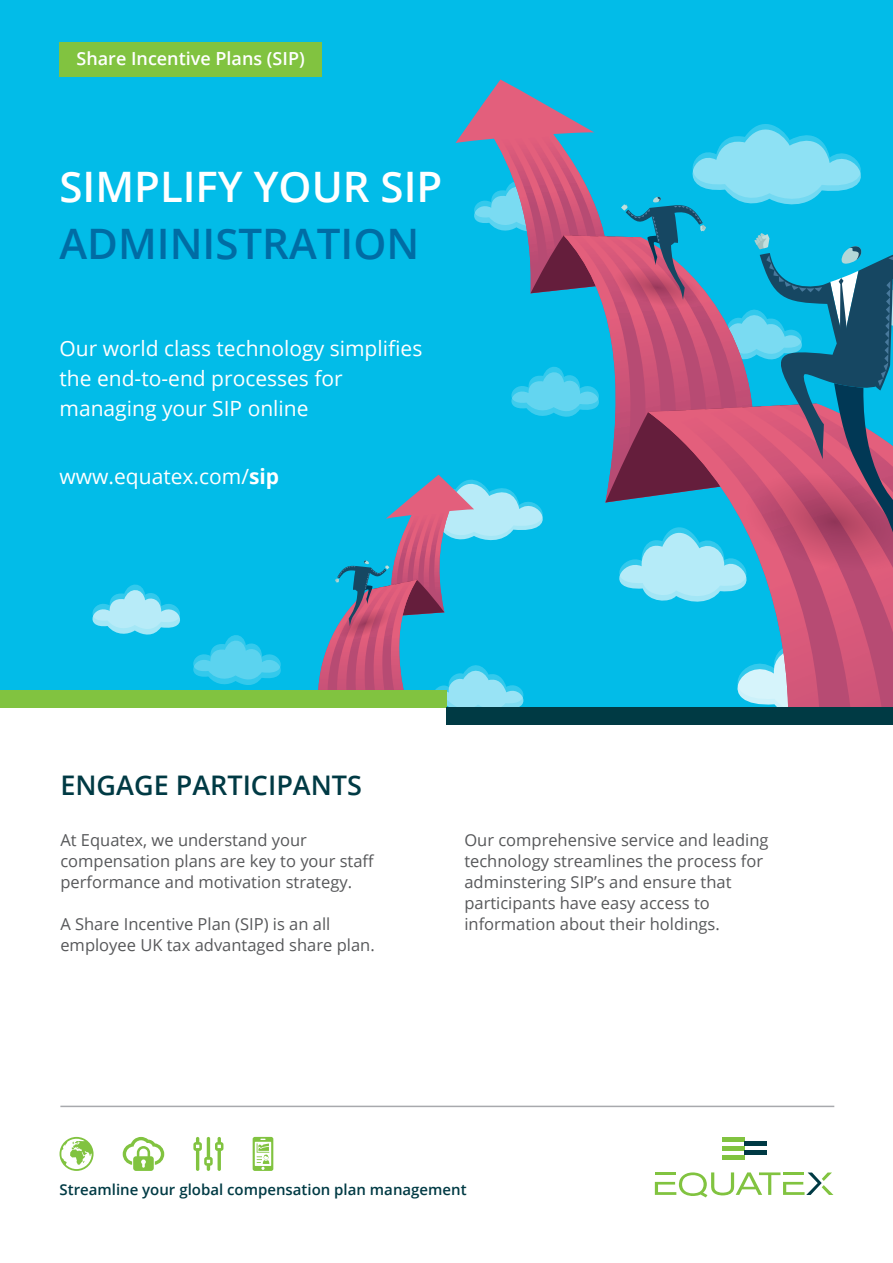
<style>
.page{position:relative;width:893px;height:1263px;background:#fff}
.page>*{position:absolute;margin:0;border:0;box-sizing:border-box;transform-origin:0 0}
.Master_heading__H1{font:600 42px "Open Sans";color:#fff}
.Master_heading__H1-2{font:600 42px "Open Sans";color:#006ca4}
.Sub_heading__H2{font:600 27px "Open Sans";color:#003a44}
.t1{font:21px/30px "Open Sans";color:#fff}
.t2{font:600 18px "Open Sans";color:#fff}
.Body_copy{font:16.5px/21px "Open Sans";color:#57585a}
.t3{font:600 15px "Open Sans";color:#003a44}
.s1{font-weight:700}
</style>
<div class="page">
<div style="left:0;top:0;width:893px;height:708px;background:#02bce8"></div>
<svg style="left:92px;top:80px;width:801px;height:628px"></svg>
<svg style="left:193px;top:1137px;width:30px;height:34px"></svg>
<svg style="left:123px;top:1137px;width:41px;height:34px"></svg>
<svg style="left:253px;top:1137px;width:20px;height:34px"></svg>
<svg style="left:60px;top:1137px;width:34px;height:34px"></svg>
<svg style="left:655px;top:1172px;width:178px;height:25px"></svg>
<hr style="left:722px;top:1137px;width:22px;height:4px;background:#81c340">
<hr style="left:722px;top:1146px;width:22px;height:4px;background:#81c340">
<hr style="left:722px;top:1155px;width:22px;height:4px;background:#81c340">
<div style="left:744px;top:1141px;width:22px;height:5px;background:#003a44"></div>
<div style="left:744px;top:1150px;width:22px;height:5px;background:#003a44"></div>
<hr style="left:60px;top:1106px;width:774px;height:1px;background:#a8a9ad">
<div style="left:0;top:691px;width:446px;height:17px;background:#81c340"></div>
<div style="left:446px;top:708px;width:447px;height:17px;background:#003a44"></div>
<div style="left:60px;top:43px;width:262px;height:34px;background:#81c340"></div>
<p class="t2" style="left:77px;top:46px;width:230px">Share Incentive Plans (SIP)</p>
<p class="Master_heading__H1" style="left:60px;top:158px;width:384px">SIMPLIFY YOUR SIP</p>
<p class="Master_heading__H1-2" style="left:60px;top:215px;width:361px">ADMINISTRATION</p>
<p class="t1" style="left:60px;top:333px;width:364px">Our world class technology simplifies the end-to-end processes for managing your SIP online</p>
<p class="t1" style="left:60px;top:461px;width:221px">www.equatex.com/<span class="s1">sip</span></p>
<p class="Sub_heading__H2" style="left:60px;top:766px;width:303px">ENGAGE PARTICIPANTS</p>
<p class="Body_copy" style="left:60px;top:829px;width:316px">At Equatex, we understand your compensation plans are key to your staff performance and motivation strategy.</p>
<p class="Body_copy" style="left:60px;top:913px;width:316px">A Share Incentive Plan (SIP) is an all employee UK tax advantaged share plan.</p>
<p class="Body_copy" style="left:464px;top:829px;width:306px">Our comprehensive service and leading technology streamlines the process for adminstering SIP’s and ensure that participants have easy access to information about their holdings.</p>
<p class="t3" style="left:60px;top:1179px;width:409px">Streamline your global compensation plan management</p>
</div>
